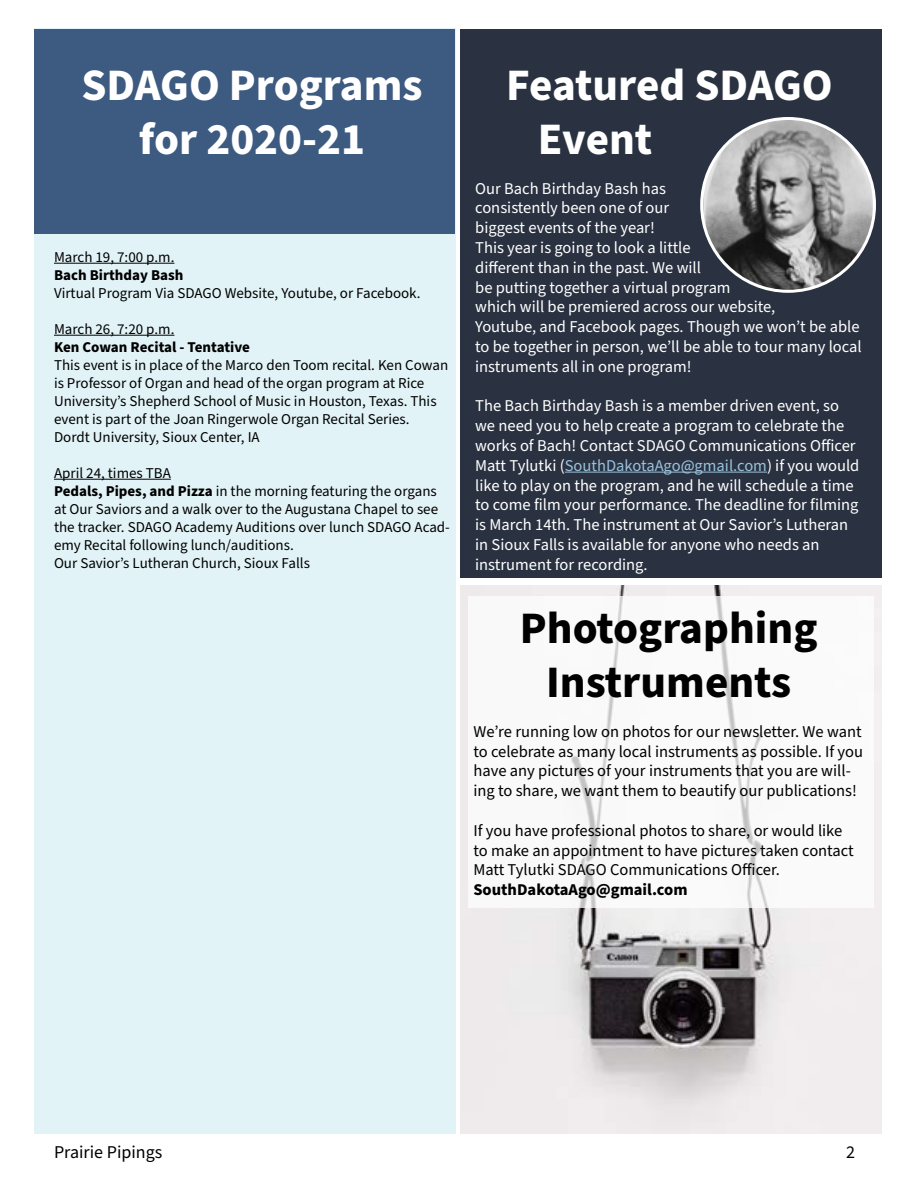
<style>
.page{position:relative;width:918px;height:1188px;background:#fff}
.page>*{position:absolute;margin:0;border:0;box-sizing:border-box;transform-origin:0 0}
.t1{font:700 45px/54px "Source Sans Pro";color:#fff;text-align:center}
.t2{font:700 45px/54px "Source Sans Pro";color:#000;text-align:center}
.t3{font:18px "Source Sans Pro";color:#000}
.t4{font:16.5px/19.8px "Source Sans Pro";color:#fff}
.t5{font:16.5px/19.8px "Source Sans Pro";color:#000}
.t6{font:700 16.5px "Source Sans Pro";color:#000}
.t7{font:15px/18px "Source Sans Pro";color:#000}
.t8{font:700 15px "Source Sans Pro";color:#000}
.s1{font-weight:700}
.s2{color:#99c1da}
</style>
<div class="page">
<div style="left:34px;top:29px;width:421px;height:1105px;background:#e2f3f7"></div>
<div style="left:34px;top:30px;width:421px;height:204px;background:#3d5a81"></div>
<div style="left:461px;top:29px;width:421px;height:549px;background:#2a3241"></div>
<hr style="left:54px;top:263px;width:120px;height:1px;background:#000">
<hr style="left:54px;top:335px;width:120px;height:1px;background:#000">
<hr style="left:54px;top:479px;width:117px;height:1px;background:#000">
<hr style="left:565px;top:472px;width:202px;height:1px;background:#99c1da">
<img style="left:704px;top:118px;width:170px;height:173px">
<img style="left:461px;top:585px;width:421px;height:549px">
<div style="left:469px;top:596px;width:405px;height:312px;background:#fff"></div>
<h1 class="t1" style="left:81px;top:59px;width:343px">SDAGO Programs for 2020-21</h1>
<p class="t7" style="left:54px;top:249px;width:122px">March 19, 7:00 p.m.</p>
<p class="t8" style="left:54px;top:265px;width:131px">Bach Birthday Bash</p>
<p class="t7" style="left:54px;top:285px;width:368px">Virtual Program Via SDAGO Website, Youtube, or Facebook.</p>
<p class="t7" style="left:54px;top:321px;width:122px">March 26, 7:20 p.m.</p>
<p class="t8" style="left:54px;top:337px;width:198px">Ken Cowan Recital - Tentative</p>
<p class="t7" style="left:54px;top:357px;width:396px">This event is in place of the Marco den Toom recital. Ken Cowan is Professor of Organ and head of the organ program at Rice University’s Shepherd School of Music in Houston, Texas. This event is part of the Joan Ringerwole Organ Recital Series.<br>Dordt University, Sioux Center, IA</p>
<p class="t7" style="left:54px;top:465px;width:397px">April 24, times TBA<br><span class="s1">Pedals, Pipes, and Pizza</span> in the morning featuring the organs at Our Saviors and a walk over to the Augustana Chapel to see the tracker. SDAGO Academy Auditions over lunch SDAGO Acad&shy;emy Recital following lunch/auditions.<br>Our Savior’s Lutheran Church, Sioux Falls</p>
<h1 class="t1" style="left:538px;top:59px;width:296px;text-align:left;text-indent:-32px">Featured SDAGO<br>Event</h1>
<p class="t4" style="left:475px;top:179px;width:388px">Our Bach Birthday Bash has<br>consistently been one of our<br>biggest events of the year!<br>This year is going to look a little<br>different than in the past. We will<br>be putting together a virtual program<br>which will be premiered across our website,<br>Youtube, and Facebook pages. Though we won’t be able to be together in person, we’ll be able to tour many local instruments all in one program!</p>
<p class="t4" style="left:475px;top:397px;width:386px">The Bach Birthday Bash is a member driven event, so we need you to help create a program to celebrate the works of Bach! Contact SDAGO Communications Officer Matt Tylutki (<span class="s2">SouthDakotaAgo@gmail.com</span>) if you would like to play on the program, and he will schedule a time to come film your performance. The deadline for filming is March 14th. The instrument at Our Savior’s Lutheran in Sioux Falls is available for anyone who needs an instrument for recording.</p>
<h1 class="t2" style="left:520px;top:602px;width:299px">Photographing<br>Instruments</h1>
<p class="t5" style="left:473px;top:722px;width:391px">We’re running low on photos for our newsletter. We want to celebrate as many local instruments as possible. If you have any pictures of your instruments that you are will&shy;ing to share, we want them to beautify our publications!</p>
<p class="t5" style="left:473px;top:821px;width:382px">If you have professional photos to share, or would like to make an appointment to have pictures taken contact<br>Matt Tylutki SDAGO Communications Officer.</p>
<p class="t6" style="left:473px;top:879px;width:216px">SouthDakotaAgo@gmail.com</p>
<p class="t3" style="left:54px;top:1140px;width:110px">Prairie Pipings</p>
<p class="t3" style="left:846px;top:1140px;width:10px">2</p>
</div>
